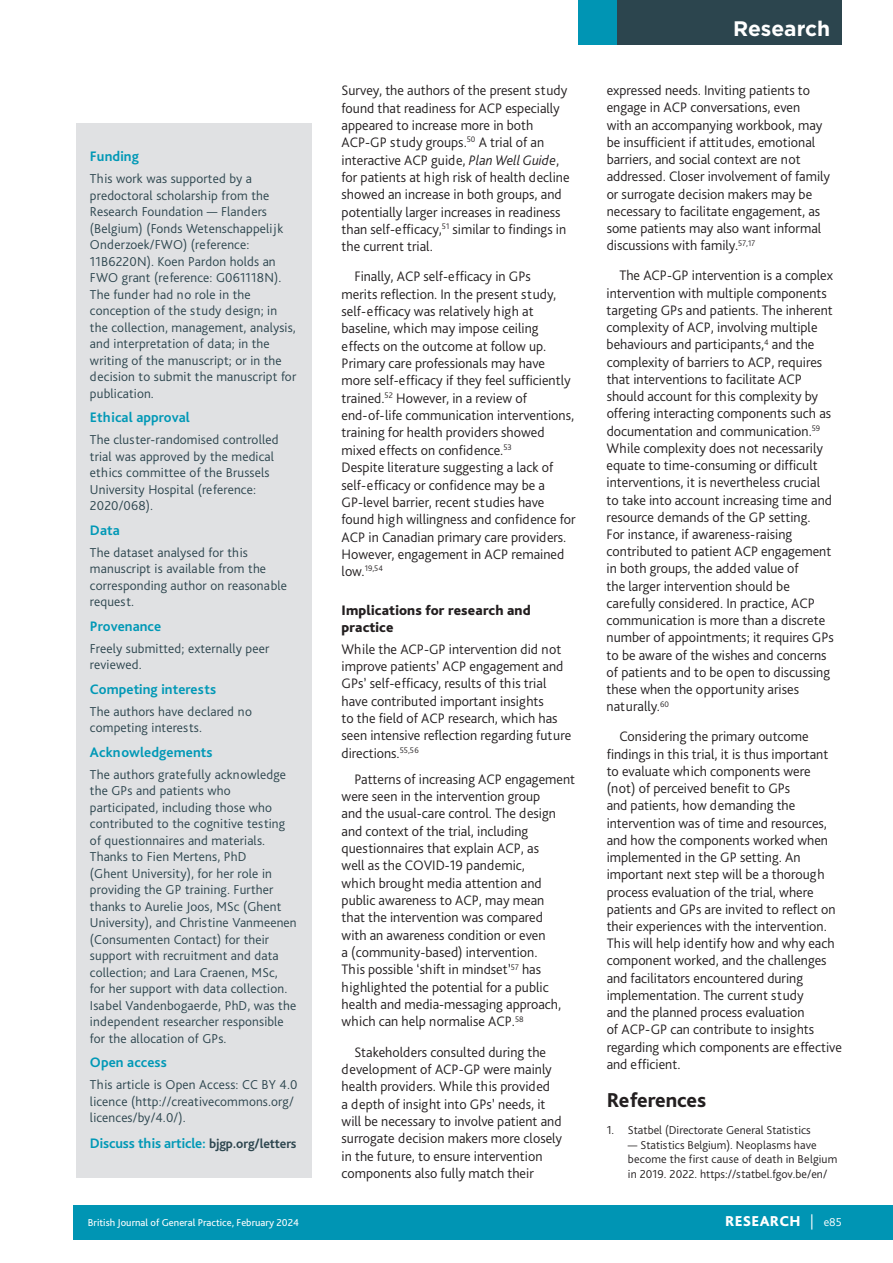
<style>
.page{position:relative;width:893px;height:1263px;background:#fff}
.page>*{position:absolute;margin:0;border:0;box-sizing:border-box;transform-origin:0 0}
.t1{font:800 21px "Bliss Pro";letter-spacing:-.005em;color:#231f20}
.t2{font:700 21px "Gotham";color:#fff}
.t3{font:800 15px "Bliss Pro";letter-spacing:.015em;color:#fff}
.t4{font:300 14.4px/17.2px "Bliss Pro";color:#231f20}
.t5{font:700 14.4px "Bliss Pro";letter-spacing:.005em;color:#0098b6}
.t6{font:800 14.4px/17.4px "Bliss Pro";letter-spacing:.01em;color:#231f20}
.t7{font:300 13.5px/16.5px "Bliss Pro";letter-spacing:.01em;color:#2c454e}
.t8{font:300 12px/14.5px "Bliss Pro";color:#231f20}
.t9{font:10.5px "Bliss Pro";color:#fff}
.t10{font:300 8.4px "Bliss Pro";color:#231f20}
.s1{font-size:13.5px;color:#2c454e}
.s2{font-style:italic}
.s3{font-size:14.4px}
.s4{font-weight:300}
.s5{font-weight:300;font-size:12px}
</style>
<div class="page">
<div style="left:617px;top:0;width:225px;height:45px;background:#2c454e"></div>
<div style="left:578px;top:0;width:39px;height:45px;background:#0095b4"></div>
<div style="left:74px;top:1205px;width:819px;height:34px;background:#0095b4"></div>
<div style="left:76px;top:123px;width:236px;height:1055px;background:#e0e1e3"></div>
<p class="t5" style="left:90px;top:147px;width:50px">Funding</p>
<p class="t7" style="left:90px;top:170px;width:208px">This work was supported by a predoctoral scholarship from the<br>Research Foundation — Flanders (Belgium) (Fonds Wetenschappelijk<br>Onderzoek/FWO) (reference:<br>11B6220N). Koen Pardon holds an<br>FWO grant (reference: G061118N).<br>The funder had no role in the conception of the study design; in the collection, management, analysis, and interpretation of data; in the writing of the manuscript; or in the decision to submit the manuscript for publication.</p>
<p class="t5" style="left:90px;top:408px;width:102px">Ethical approval</p>
<p class="t7" style="left:90px;top:431px;width:190px">The cluster-randomised controlled trial was approved by the medical ethics committee of the Brussels<br>University Hospital (reference:<br>2020/068).</p>
<p class="t5" style="left:90px;top:521px;width:31px">Data</p>
<p class="t7" style="left:90px;top:544px;width:199px">The dataset analysed for this manuscript is available from the corresponding author on reasonable request.</p>
<p class="t5" style="left:90px;top:617px;width:73px">Provenance</p>
<p class="t7" style="left:90px;top:640px;width:181px">Freely submitted; externally peer reviewed.</p>
<p class="t5" style="left:90px;top:680px;width:128px">Competing interests</p>
<p class="t7" style="left:90px;top:703px;width:164px">The authors have declared no competing interests.</p>
<p class="t5" style="left:90px;top:743px;width:124px">Acknowledgements</p>
<p class="t7" style="left:90px;top:766px;width:208px">The authors gratefully acknowledge the GPs and patients who participated, including those who contributed to the cognitive testing of questionnaires and materials.<br>Thanks to Fien Mertens, PhD<br>(Ghent University), for her role in providing the GP training. Further thanks to Aurelie Joos, MSc (Ghent University), and Christine Vanmeenen (Consumenten Contact) for their support with recruitment and data collection; and Lara Craenen, MSc,<br>for her support with data collection.<br>Isabel Vandenbogaerde, PhD, was the independent researcher responsible for the allocation of GPs.</p>
<p class="t5" style="left:90px;top:1054px;width:78px">Open access</p>
<p class="t7" style="left:90px;top:1076px;width:209px">This article is Open Access: CC BY 4.0 licence (http://creativecommons.org/ licences/by/4.0/).</p>
<p class="t5" style="left:90px;top:1134px;width:208px">Discuss this article: <span class="s1">bjgp.org/letters</span></p>
<p class="t4" style="left:342px;top:81px;width:229px">Survey, the authors of the present study found that readiness for ACP especially appeared to increase more in both ACP-GP study groups.<sup>50</sup> A trial of an interactive ACP guide, <span class="s2">Plan Well Guide</span>, for patients at high risk of health decline showed an increase in both groups, and potentially larger increases in readiness than self-efficacy,<sup>51</sup> similar to findings in the current trial.</p>
<p class="t4" style="left:342px;top:268px;width:235px;text-indent:13px">Finally, ACP self-efficacy in GPs<br>merits reflection. In the present study, self-efficacy was relatively high at baseline, which may impose ceiling effects on the outcome at follow up.<br>Primary care professionals may have more self-efficacy if they feel sufficiently trained.<sup>52</sup> However, in a review of end-of-life communication interventions, training for health providers showed mixed effects on confidence.<sup>53<br></sup>Despite literature suggesting a lack of self-efficacy or confidence may be a GP-level barrier, recent studies have found high willingness and confidence for ACP in Canadian primary care providers.<br>However, engagement in ACP remained</p>
<p class="t10" style="left:342px;top:563px;width:43px"><span class="s3">low.</span>19,54</p>
<p class="t6" style="left:342px;top:601px;width:191px">Implications for research and practice</p>
<p class="t4" style="left:342px;top:640px;width:231px">While the ACP-GP intervention did not improve patients’ ACP engagement and GPs’ self-efficacy, results of this trial have contributed important insights<br>to the field of ACP research, which has seen intensive reflection regarding future directions.<sup>55,56</sup></p>
<p class="t4" style="left:342px;top:770px;width:235px;text-indent:13px">Patterns of increasing ACP engagement were seen in the intervention group<br>and the usual-care control. The design and context of the trial, including questionnaires that explain ACP, as<br>well as the COVID-19 pandemic,<br>which brought media attention and public awareness to ACP, may mean<br>that the intervention was compared<br>with an awareness condition or even<br>a (community-based) intervention.<br>This possible ‘shift in mindset’<sup>57</sup> has highlighted the potential for a public health and media-messaging approach, which can help normalise ACP.<sup>58</sup></p>
<p class="t4" style="left:342px;top:1043px;width:222px;text-indent:13px">Stakeholders consulted during the development of ACP-GP were mainly health providers. While this provided<br>a depth of insight into GPs’ needs, it will be necessary to involve patient and surrogate decision makers more closely in the future, to ensure intervention components also fully match their</p>
<h1 class="t2" style="left:733px;top:15px;width:99px">Research</h1>
<p class="t4" style="left:607px;top:81px;width:225px">expressed needs. Inviting patients to engage in ACP conversations, even<br>with an accompanying workbook, may be insufficient if attitudes, emotional barriers, and social context are not addressed. Closer involvement of family or surrogate decision makers may be necessary to facilitate engagement, as some patients may also want informal discussions with family.<sup>57,17</sup></p>
<p class="t4" style="left:607px;top:267px;width:229px;text-indent:13px">The ACP-GP intervention is a complex intervention with multiple components targeting GPs and patients. The inherent complexity of ACP, involving multiple behaviours and participants,<sup>4</sup> and the complexity of barriers to ACP, requires that interventions to facilitate ACP should account for this complexity by offering interacting components such as documentation and communication.<sup>59<br></sup>While complexity does not necessarily equate to time-consuming or difficult interventions, it is nevertheless crucial to take into account increasing time and resource demands of the GP setting.<br>For instance, if awareness-raising contributed to patient ACP engagement in both groups, the added value of<br>the larger intervention should be carefully considered. In practice, ACP communication is more than a discrete number of appointments; it requires GPs to be aware of the wishes and concerns of patients and to be open to discussing these when the opportunity arises naturally.<sup>60</sup></p>
<p class="t4" style="left:607px;top:728px;width:237px;text-indent:13px">Considering the primary outcome findings in this trial, it is thus important to evaluate which components were (not) of perceived benefit to GPs<br>and patients, how demanding the intervention was of time and resources, and how the components worked when implemented in the GP setting. An important next step will be a thorough process evaluation of the trial, where patients and GPs are invited to reflect on their experiences with the intervention.<br>This will help identify how and why each component worked, and the challenges and facilitators encountered during implementation. The current study<br>and the planned process evaluation<br>of ACP-GP can contribute to insights regarding which components are effective and efficient.</p>
<h1 class="t1" style="left:607px;top:1087px;width:101px">References</h1>
<p class="t8" style="left:607px;top:1123px;width:206px">1. Statbel (Directorate General Statistics</p>
<p class="t8" style="left:628px;top:1137px;width:211px">— Statistics Belgium). Neoplasms have become the first cause of death in Belgium in 2019. 2022. https://statbel.fgov.be/en/</p>
<p class="t9" style="left:88px;top:1216px;width:213px">British Journal of General Practice, February 2024</p>
<p class="t3" style="left:725px;top:1211px;width:118px">RESEARCH <span class="s4">|</span> <span class="s5">e85</span></p>
</div>
